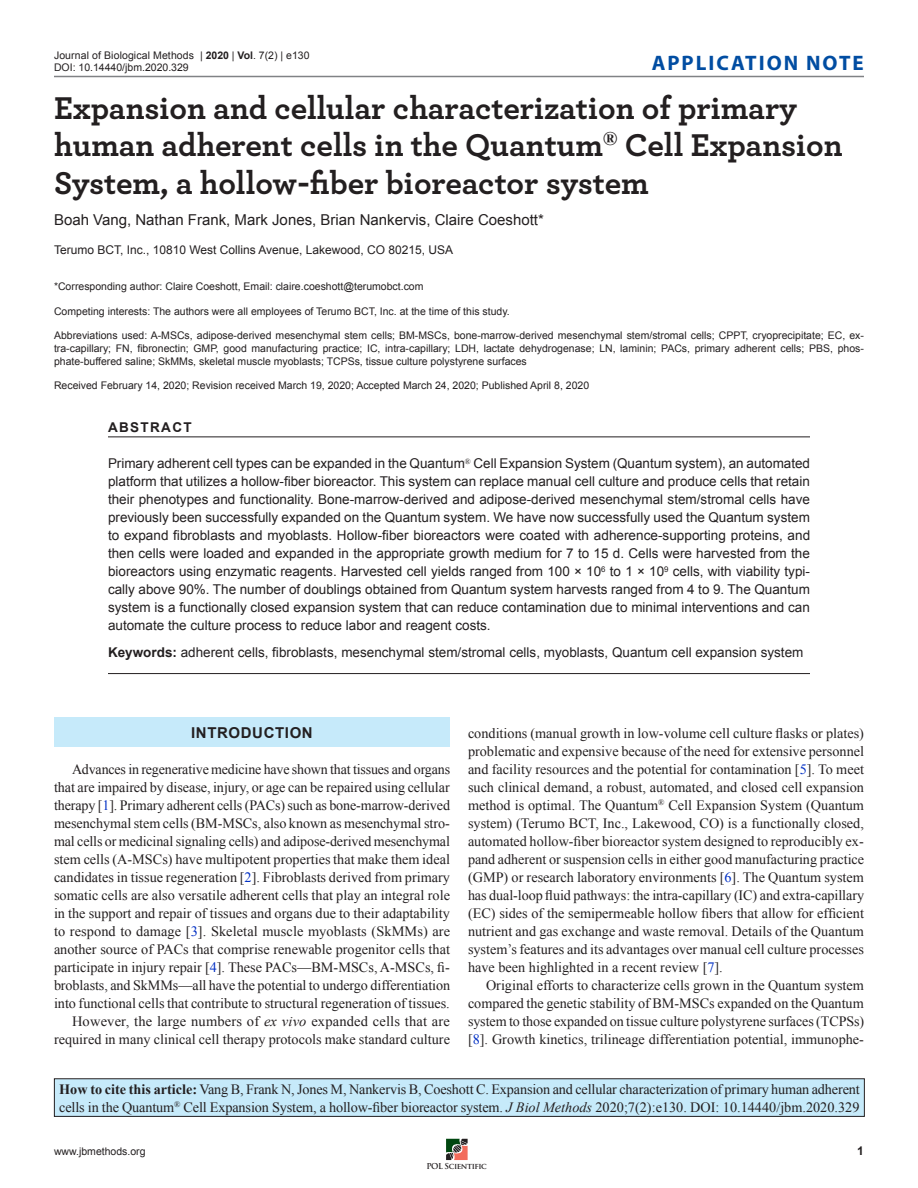
<style>
.page{position:relative;width:918px;height:1188px;background:#fff}
.page>*{position:absolute;margin:0;border:0;box-sizing:border-box;transform-origin:0 0}
.t1{font:700 33px/37.5px "Archer";color:#231f20}
.Article_Type{font:700 21px "Myriad Pro";letter-spacing:.095em;color:#014da2}
.Authors{font:15px "Arial";color:#231f20}
.Section_Header{font:700 15px "Arial";letter-spacing:.04em;color:#231f20}
.Body{font:14.25px/18px "Times New Roman";color:#231f20;text-align:justify}
.Citation{font:14.25px/18px "Times New Roman";letter-spacing:-.01em;color:#231f20}
.Abstract{font:13.5px/18px "Arial";color:#231f20;text-align:justify}
.Keywords{font:13.5px "Arial";color:#231f20}
.Abstract_title{font:700 13.5px "Arial";letter-spacing:.1em;color:#231f20}
.Affiliation{font:12px "Arial";color:#231f20}
.t2{font:700 12px "Arial";color:#231f20}
.Abbreivations{font:10.5px/12.6px "Arial";color:#231f20;text-align:justify}
.Manuscript_info{font:10.5px/12.6px "Arial";color:#231f20}
.Competing_interests{font:10.5px "Arial";color:#231f20}
.Corresponding_author{font:10.5px "Arial";color:#231f20}
.t3{font:700 7.95px "Trajan Pro";letter-spacing:-.05em;color:#231f20}
.s1{font-weight:700}
.s2{color:#002fc4}
.s3{font-style:italic}
</style>
<div class="page">
<svg style="left:446px;top:1139px;width:22px;height:21px"></svg>
<hr style="left:54px;top:76px;width:810px;height:1px;background:#808285">
<hr style="left:108px;top:436px;width:702px;height:1px;background:#231f20">
<hr style="left:108px;top:673px;width:702px;height:1px;background:#231f20">
<div style="left:54px;top:717px;width:396px;height:30px;background:#c6eafa"></div>
<div style="left:54px;top:1079px;width:810px;height:37px;background:#c6eafa"></div>
<div style="left:54px;top:1078px;width:811px;height:39px;border:1px solid #231f20"></div>
<p class="Manuscript_info" style="left:54px;top:49px;width:257px">Journal of Biological Methods | <span class="s1">2020</span> | <span class="s1">Vol</span>. 7(2) | e130<br>DOI: 10.14440/jbm.2020.329</p>
<p class="t1" style="left:54px;top:87px;width:790px">Expansion and cellular characterization of primary human adherent cells in the Quantum<sup>®</sup> Cell Expansion<br>System, a hollow-fiber bioreactor system</p>
<p class="Authors" style="left:54px;top:210px;width:491px">Boah Vang, Nathan Frank, Mark Jones, Brian Nankervis, Claire Coeshott*</p>
<p class="Affiliation" style="left:54px;top:241px;width:401px">Terumo BCT, Inc., 10810 West Collins Avenue, Lakewood, CO 80215, USA</p>
<p class="Corresponding_author" style="left:54px;top:280px;width:371px">*Corresponding author: Claire Coeshott, Email: claire.coeshott@terumobct.com</p>
<p class="Competing_interests" style="left:54px;top:304px;width:457px">Competing interests: The authors were all employees of Terumo BCT, Inc. at the time of this study.</p>
<p class="Abbreivations" style="left:54px;top:329px;width:811px">Abbreviations used: A-MSCs, adipose-derived mesenchymal stem cells; BM-MSCs, bone-marrow-derived mesenchymal stem/stromal cells; CPPT, cryoprecipitate; EC, ex&shy;tra-capillary; FN, fibronectin; GMP, good manufacturing practice; IC, intra-capillary; LDH, lactate dehydrogenase; LN, laminin; PACs, primary adherent cells; PBS, phos&shy;phate-buffered saline; SkMMs, skeletal muscle myoblasts; TCPSs, tissue culture polystyrene surfaces</p>
<p class="Manuscript_info" style="left:54px;top:379px;width:537px">Received February 14, 2020; Revision received March 19, 2020; Accepted March 24, 2020; Published April 8, 2020</p>
<p class="Abstract_title" style="left:108px;top:418px;width:85px">ABSTRACT</p>
<p class="Abstract" style="left:108px;top:454px;width:704px">Primary adherent cell types can be expanded in the Quantum<sup>®</sup> Cell Expansion System (Quantum system), an automated platform that utilizes a hollow-fiber bioreactor. This system can replace manual cell culture and produce cells that retain their phenotypes and functionality. Bone-marrow-derived and adipose-derived mesenchymal stem/stromal cells have previously been successfully expanded on the Quantum system. We have now successfully used the Quantum system to expand fibroblasts and myoblasts. Hollow-fiber bioreactors were coated with adherence-supporting proteins, and then cells were loaded and expanded in the appropriate growth medium for 7 to 15 d. Cells were harvested from the bioreactors using enzymatic reagents. Harvested cell yields ranged from 100 × 10<sup>6</sup> to 1 × 10<sup>9</sup> cells, with viability typi&shy;cally above 90%. The number of doublings obtained from Quantum system harvests ranged from 4 to 9. The Quantum system is a functionally closed expansion system that can reduce contamination due to minimal interventions and can automate the culture process to reduce labor and reagent costs.</p>
<p class="Keywords" style="left:108px;top:643px;width:697px"><span class="s1">Keywords:</span> adherent cells, fibroblasts, mesenchymal stem/stromal cells, myoblasts, Quantum cell expansion system</p>
<p class="Article_Type" style="left:652px;top:49px;width:214px">APPLICATION NOTE</p>
<p class="Section_Header" style="left:191px;top:723px;width:123px">INTRODUCTION</p>
<p class="Body" style="left:54px;top:760px;width:398px;text-indent:18px">Advances in regenerative medicine have shown that tissues and organs that are impaired by disease, injury, or age can be repaired using cellular therapy [<span class="s2">1</span>]. Primary adherent cells (PACs) such as bone-marrow-derived mesenchymal stem cells (BM-MSCs, also known as mesenchymal stro&shy;mal cells or medicinal signaling cells) and adipose-derived mesenchymal stem cells (A-MSCs) have multipotent properties that make them ideal candidates in tissue regeneration [<span class="s2">2</span>]. Fibroblasts derived from primary somatic cells are also versatile adherent cells that play an integral role in the support and repair of tissues and organs due to their adaptability to respond to damage [<span class="s2">3</span>]. Skeletal muscle myoblasts (SkMMs) are another source of PACs that comprise renewable progenitor cells that participate in injury repair [<span class="s2">4</span>]. These PACs—BM-MSCs, A-MSCs, fi&shy;broblasts, and SkMMs—all have the potential to undergo differentiation into functional cells that contribute to structural regeneration of tissues.</p>
<p class="Body" style="left:54px;top:1012px;width:398px;text-align:right">However, the large numbers of <span class="s3">ex vivo</span> expanded cells that are required in many clinical cell therapy protocols make standard culture</p>
<p class="Body" style="left:468px;top:724px;width:398px">conditions (manual growth in low-volume cell culture flasks or plates) problematic and expensive because of the need for extensive personnel and facility resources and the potential for contamination [<span class="s2">5</span>]. To meet such clinical demand, a robust, automated, and closed cell expansion method is optimal. The Quantum<sup>®</sup> Cell Expansion System (Quantum system) (Terumo BCT, Inc., Lakewood, CO) is a functionally closed, automated hollow-fiber bioreactor system designed to reproducibly ex&shy;pand adherent or suspension cells in either good manufacturing practice (GMP) or research laboratory environments [<span class="s2">6</span>]. The Quantum system has dual-loop fluid pathways: the intra-capillary (IC) and extra-capillary (EC) sides of the semipermeable hollow fibers that allow for efficient nutrient and gas exchange and waste removal. Details of the Quantum system’s features and its advantages over manual cell culture processes have been highlighted in a recent review [<span class="s2">7</span>].</p>
<p class="Body" style="left:468px;top:976px;width:398px;text-indent:18px">Original efforts to characterize cells grown in the Quantum system compared the genetic stability of BM-MSCs expanded on the Quantum system to those expanded on tissue culture polystyrene surfaces (TCPSs) [<span class="s2">8</span>]. Growth kinetics, trilineage differentiation potential, immunophe-</p>
<p class="Citation" style="left:59px;top:1080px;width:802px"><span class="s1">How to cite this article:</span> Vang B, Frank N, Jones M, Nankervis B, Coeshott C. Expansion and cellular characterization of primary human adherent cells in the Quantum<sup>®</sup> Cell Expansion System, a hollow-fiber bioreactor system. <span class="s3">J Biol Methods</span> 2020;7(2):e130. DOI: 10.14440/jbm.2020.329</p>
<p class="Abbreivations" style="left:54px;top:1145px;width:93px">www.jbmethods.org</p>
<p class="t2" style="left:857px;top:1143px;width:8px">1</p>
<p class="t3" style="left:427px;top:1161px;width:62px">POL Scientific</p>
</div>
